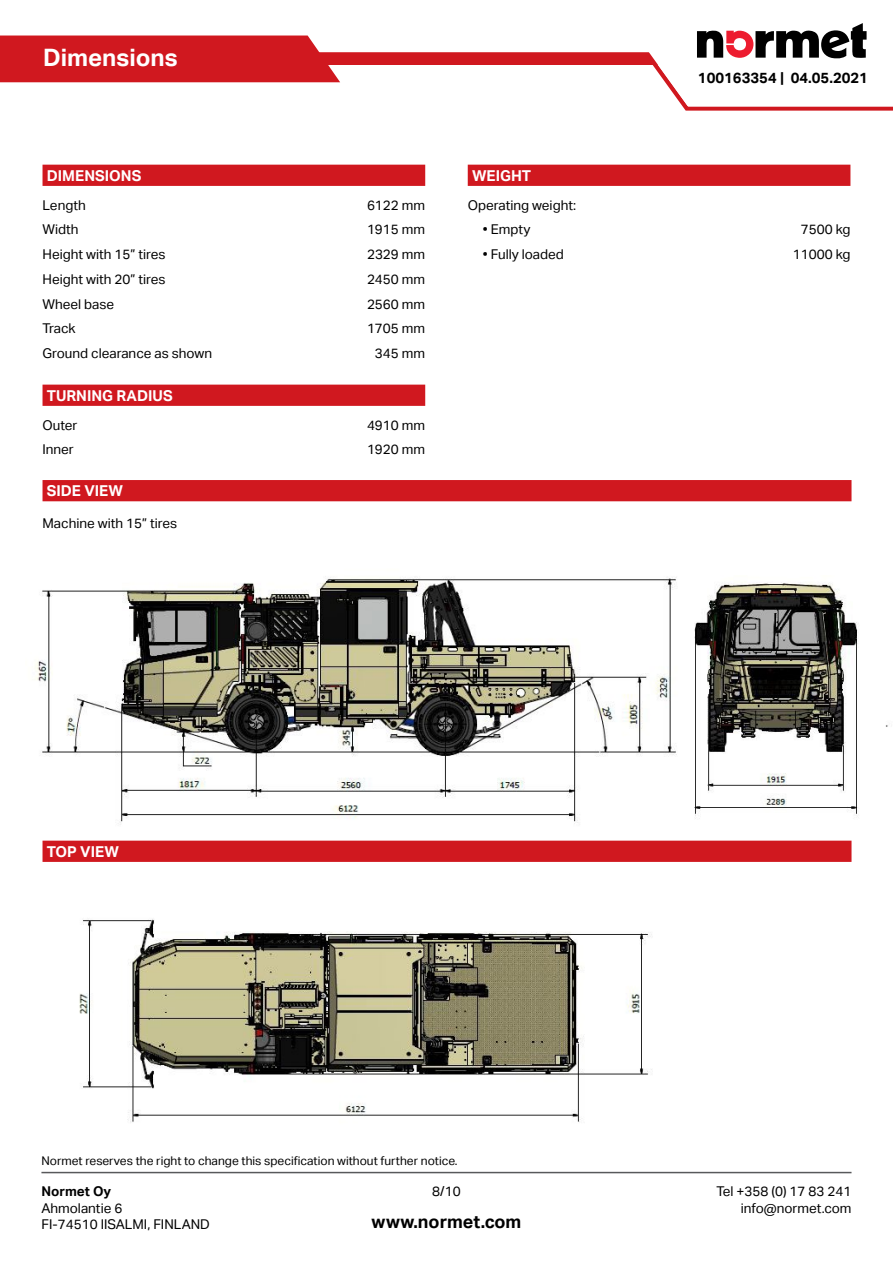
<style>
.page{position:relative;width:893px;height:1263px;background:#fff}
.page>*{position:absolute;margin:0;border:0;box-sizing:border-box;transform-origin:0 0}
.t1{font:700 24px "Aktiv Grotesk";color:#fff}
.t2{font:700 18px "Aktiv Grotesk";color:#000}
.t3{font:700 15px "Aktiv Grotesk";color:#fff}
.t4{font:700 14.85px "Aktiv Grotesk";color:#000}
.t5{font:13.5px/16.2px "Aktiv Grotesk";color:#000}
.t6{font:700 13.5px "Aktiv Grotesk";color:#000}
.t7{font:12px "Aktiv Grotesk";color:#000}
</style>
<div class="page">
<img style="left:35px;top:577px;width:642px;height:248px">
<img style="left:79px;top:919px;width:573px;height:204px">
<img style="left:694px;top:582px;width:194px;height:237px">
<hr style="left:41px;top:1172px;width:810px;height:1px;background:#58595b">
<div style="left:0;top:52px;width:668px;height:13px;background:#d0181f"></div>
<div style="left:43px;top:480px;width:808px;height:21px;background:#d0181f"></div>
<div style="left:43px;top:841px;width:808px;height:21px;background:#d0181f"></div>
<div style="left:43px;top:165px;width:382px;height:21px;background:#d0181f"></div>
<div style="left:43px;top:385px;width:382px;height:21px;background:#d0181f"></div>
<div style="left:468px;top:165px;width:382px;height:21px;background:#d0181f"></div>
<div style="left:0;top:36px;width:340px;height:46px;background:#d0181f"></div>
<svg style="left:611px;top:23px;width:282px;height:88px"></svg>
<h1 class="t1" style="left:43px;top:44px;width:136px">Dimensions</h1>
<p class="t3" style="left:47px;top:167px;width:96px">DIMENSIONS</p>
<p class="t5" style="left:43px;top:197px;width:45px">Length</p>
<p class="t5" style="left:367px;top:197px;width:60px">6122 mm</p>
<p class="t5" style="left:43px;top:222px;width:38px">Width</p>
<p class="t5" style="left:367px;top:222px;width:60px">1915 mm</p>
<p class="t5" style="left:43px;top:246px;width:124px">Height with 15” tires</p>
<p class="t5" style="left:367px;top:246px;width:60px">2329 mm</p>
<p class="t5" style="left:43px;top:271px;width:124px">Height with 20” tires</p>
<p class="t5" style="left:367px;top:271px;width:60px">2450 mm</p>
<p class="t5" style="left:43px;top:296px;width:73px">Wheel base</p>
<p class="t5" style="left:367px;top:296px;width:60px">2560 mm</p>
<p class="t5" style="left:43px;top:321px;width:35px">Track</p>
<p class="t5" style="left:367px;top:321px;width:60px">1705 mm</p>
<p class="t5" style="left:43px;top:345px;width:171px">Ground clearance as shown</p>
<p class="t5" style="left:375px;top:345px;width:52px">345 mm</p>
<p class="t3" style="left:47px;top:387px;width:127px">TURNING RADIUS</p>
<p class="t5" style="left:43px;top:417px;width:37px">Outer</p>
<p class="t5" style="left:367px;top:417px;width:60px">4910 mm</p>
<p class="t5" style="left:43px;top:442px;width:33px">Inner</p>
<p class="t5" style="left:367px;top:442px;width:60px">1920 mm</p>
<p class="t3" style="left:47px;top:482px;width:78px">SIDE VIEW</p>
<p class="t5" style="left:43px;top:516px;width:136px">Machine with 15” tires</p>
<p class="t4" style="left:698px;top:69px;width:172px">100163354 | 04.05.2021</p>
<p class="t3" style="left:472px;top:167px;width:61px">WEIGHT</p>
<p class="t5" style="left:468px;top:197px;width:110px">Operating weight:</p>
<p class="t5" style="left:483px;top:222px;width:49px">• Empty</p>
<p class="t5" style="left:801px;top:222px;width:51px">7500 kg</p>
<p class="t5" style="left:483px;top:246px;width:83px">• Fully loaded</p>
<p class="t5" style="left:793px;top:246px;width:59px">11000 kg</p>
<p class="t3" style="left:47px;top:843px;width:74px">TOP VIEW</p>
<p class="t7" style="left:41px;top:1154px;width:418px">Normet reserves the right to change this specification without further notice.</p>
<p class="t6" style="left:41px;top:1184px;width:71px">Normet Oy</p>
<p class="t5" style="left:41px;top:1200px;width:170px">Ahmolantie 6<br>FI-74510 IISALMI, FINLAND</p>
<p class="t5" style="left:432px;top:1184px;width:30px">8/10</p>
<h2 class="t2" style="left:372px;top:1211px;width:151px">www.normet.com</h2>
<p class="t5" style="left:716px;top:1184px;width:137px;text-align:right">Tel +358 (0) 17 83 241 info@normet.com</p>
</div>
